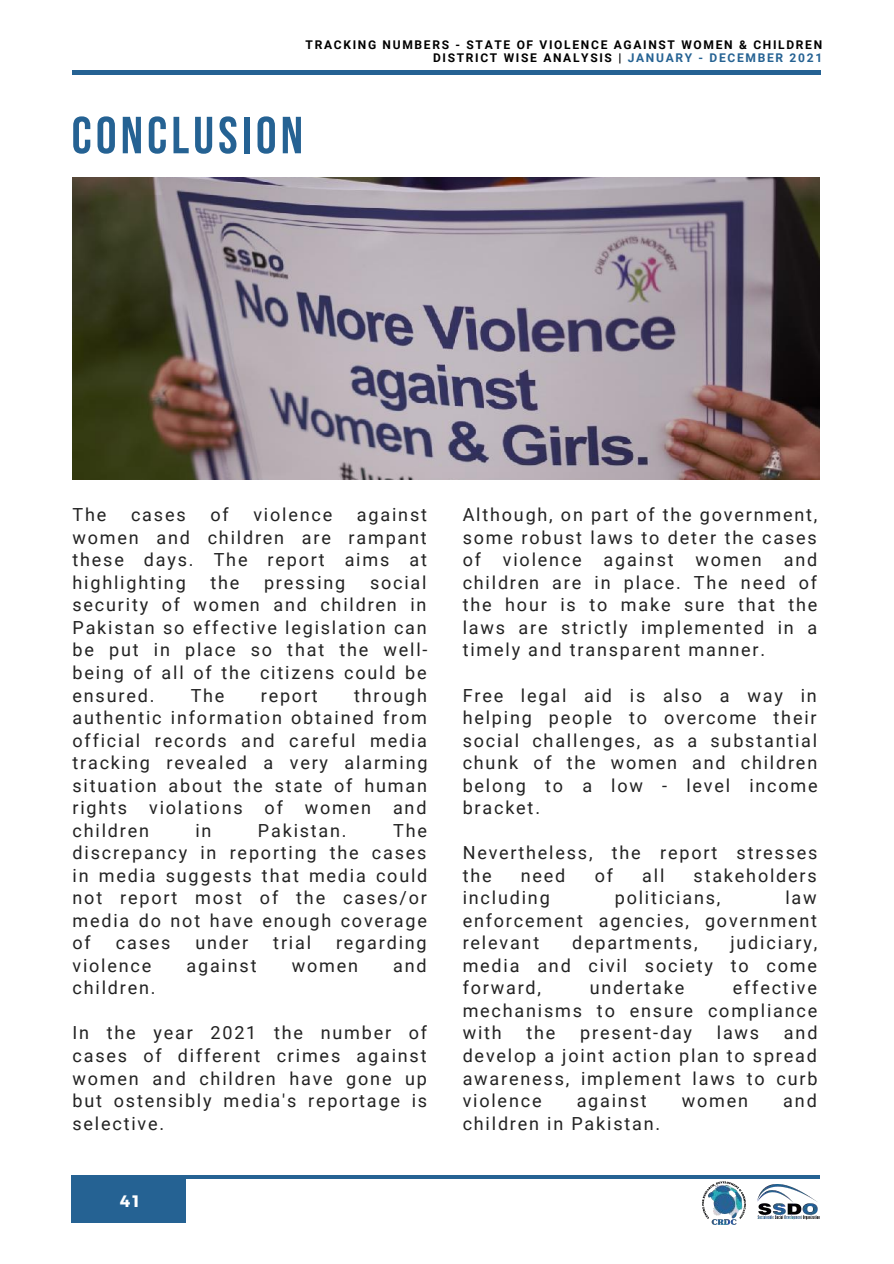
<style>
.page{position:relative;width:894px;height:1264px;background:#fff}
.page>*{position:absolute;margin:0;border:0;box-sizing:border-box;transform-origin:0 0}
.t1{font:700 52.05px "Bebas Neue";letter-spacing:.08em;color:#256293}
.t2{font:18px/22.5px "Roboto";letter-spacing:.1em;color:#222;text-align:justify}
.t3{font:700 16.5px "Montserrat";color:#fff}
.t4{font:700 12px/13px "Roboto";letter-spacing:.14em;color:#000;text-align:right}
.s1{color:#256293}
</style>
<div class="page">
<hr style="left:72px;top:71px;width:748px;height:3px;background:#256293">
<div style="left:71px;top:1176px;width:115px;height:46px;background:#256293"></div>
<hr style="left:71px;top:1175px;width:748px;height:3px;background:#256293">
<img style="left:757px;top:1184px;width:62px;height:35px">
<img style="left:702px;top:1181px;width:43px;height:44px">
<img style="left:72px;top:177px;width:747px;height:302px">
<p class="t4" style="left:305px;top:38px;width:518px">TRACKING NUMBERS - STATE OF VIOLENCE AGAINST WOMEN &amp; CHILDREN<br>DISTRICT WISE ANALYSIS | <span class="s1">JANUARY - DECEMBER 2021</span></p>
<h1 class="t1" style="left:72px;top:114px;width:233px">CONCLUSION</h1>
<p class="t2" style="left:72px;top:504px;width:35px">The</p>
<p class="t2" style="left:131px;top:504px;width:56px">cases</p>
<p class="t2" style="left:210px;top:504px;width:20px">of</p>
<p class="t2" style="left:253px;top:504px;width:80px">violence</p>
<p class="t2" style="left:72px;top:504px;width:356px;text-indent:284px">against women and children are rampant these days. The report aims at highlighting</p>
<p class="t2" style="left:72px;top:571px;width:356px;text-indent:297px">social security of women and children in Pakistan so effective legislation can be put in place so that the well&shy;being of all of the citizens could be ensured.</p>
<p class="t2" style="left:210px;top:571px;width:30px">the</p>
<p class="t2" style="left:264px;top:571px;width:83px">pressing</p>
<p class="t2" style="left:72px;top:684px;width:356px;text-indent:281px">through authentic information obtained from official records and careful media tracking revealed a very alarming situation about the state of human rights violations of women and children</p>
<p class="t2" style="left:191px;top:684px;width:35px">The</p>
<p class="t2" style="left:261px;top:684px;width:58px">report</p>
<p class="t2" style="left:72px;top:819px;width:356px;text-indent:320px">The discrepancy in reporting the cases in media suggests that media could not report most of the cases/or media do not have enough coverage of</p>
<p class="t2" style="left:195px;top:819px;width:18px">in</p>
<p class="t2" style="left:258px;top:819px;width:90px">Pakistan.</p>
<p class="t2" style="left:116px;top:932px;width:56px">cases</p>
<p class="t2" style="left:195px;top:932px;width:54px">under</p>
<p class="t2" style="left:273px;top:932px;width:39px">trial</p>
<p class="t2" style="left:336px;top:932px;width:92px">regarding</p>
<p class="t2" style="left:72px;top:954px;width:80px">violence</p>
<p class="t2" style="left:186px;top:954px;width:71px">against</p>
<p class="t2" style="left:291px;top:954px;width:68px">women</p>
<p class="t2" style="left:393px;top:954px;width:35px">and</p>
<p class="t2" style="left:72px;top:977px;width:84px">children.</p>
<p class="t2" style="left:72px;top:1022px;width:356px">In the year 2021 the number of cases of different crimes against women and children have gone up but ostensibly media's reportage is selective.</p>
<p class="t3" style="left:120px;top:1190px;width:21px">41</p>
<p class="t2" style="left:462px;top:504px;width:356px">Although, on part of the government, some robust laws to deter the cases of violence against women and children are in place. The need of the hour is to make sure that the laws are strictly implemented in a timely and transparent manner.</p>
<p class="t2" style="left:462px;top:684px;width:356px">Free legal aid is also a way in helping people to overcome their social challenges, as a substantial chunk of the women and children belong to a low - level income bracket.</p>
<p class="t2" style="left:462px;top:841px;width:356px">Nevertheless, the report stresses the</p>
<p class="t2" style="left:520px;top:864px;width:46px">need</p>
<p class="t2" style="left:594px;top:864px;width:20px">of</p>
<p class="t2" style="left:642px;top:864px;width:24px">all</p>
<p class="t2" style="left:693px;top:864px;width:125px">stakeholders</p>
<p class="t2" style="left:462px;top:886px;width:89px">including</p>
<p class="t2" style="left:614px;top:886px;width:107px">politicians,</p>
<p class="t2" style="left:462px;top:886px;width:356px;text-indent:322px">law enforcement agencies, government relevant</p>
<p class="t2" style="left:462px;top:932px;width:356px;text-indent:268px">judiciary, media and civil society to come forward,</p>
<p class="t2" style="left:572px;top:932px;width:127px">departments,</p>
<p class="t2" style="left:462px;top:977px;width:356px;text-indent:270px">effective mechanisms to ensure compliance with</p>
<p class="t2" style="left:589px;top:977px;width:96px">undertake</p>
<p class="t2" style="left:462px;top:1022px;width:356px;text-indent:321px">and develop a joint action plan to spread awareness, implement laws to curb violence</p>
<p class="t2" style="left:526px;top:1022px;width:30px">the</p>
<p class="t2" style="left:580px;top:1022px;width:113px">present-day</p>
<p class="t2" style="left:716px;top:1022px;width:44px">laws</p>
<p class="t2" style="left:576px;top:1089px;width:71px">against</p>
<p class="t2" style="left:681px;top:1089px;width:68px">women</p>
<p class="t2" style="left:783px;top:1089px;width:35px">and</p>
<p class="t2" style="left:462px;top:1112px;width:199px">children in Pakistan.</p>
</div>
